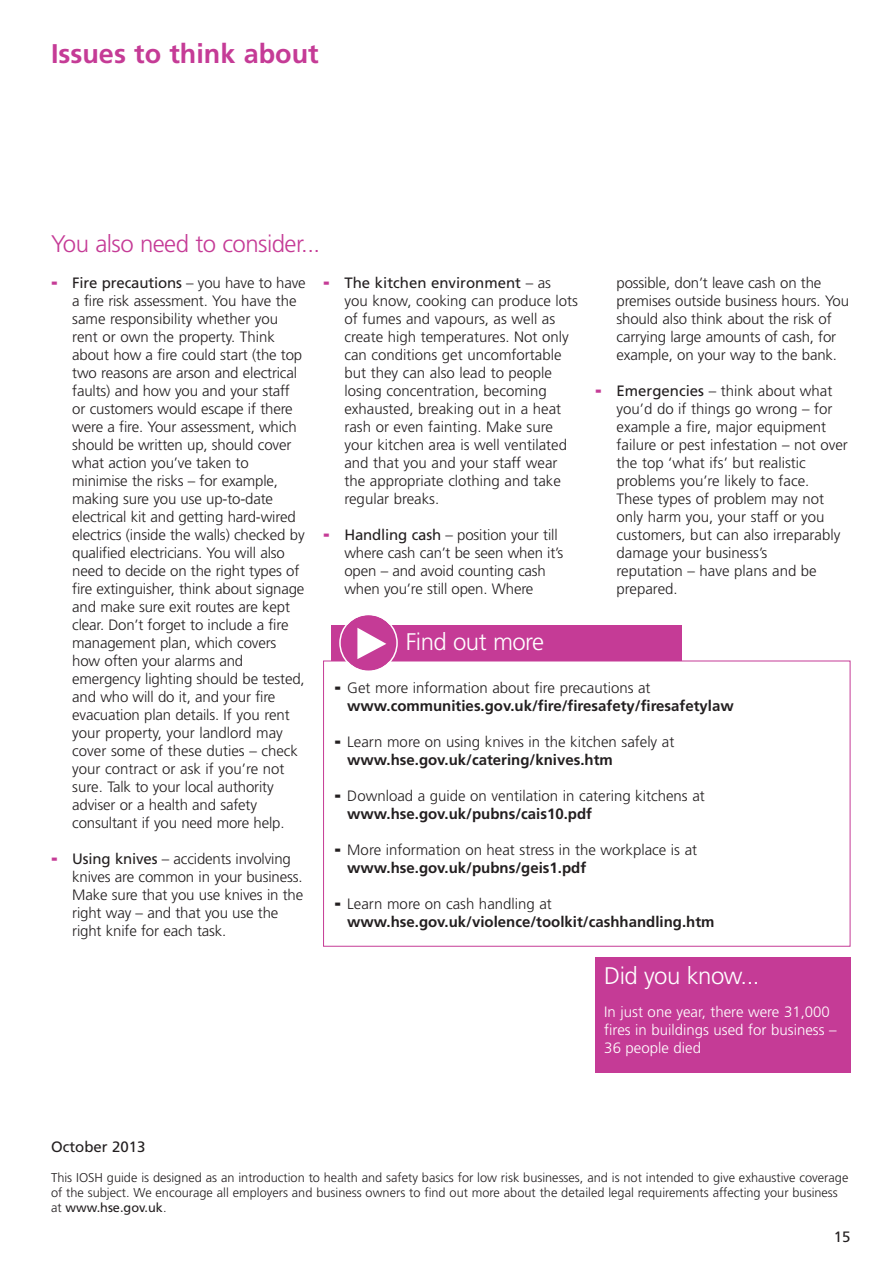
<style>
.page{position:relative;width:893px;height:1263px;background:#fff}
.page>*{position:absolute;margin:0;border:0;box-sizing:border-box;transform-origin:0 0}
.t1{font:700 27px "Frutiger";color:#c53b96}
.t2{font:300 24px "Frutiger";letter-spacing:-.02em;color:#c53b96}
.t3{font:300 24px "Frutiger";letter-spacing:-.02em;color:#fff}
.t4{font:300 15px/18px "Frutiger";letter-spacing:-.01em;color:#231f20}
.t5{font:700 15px/18px "Frutiger";color:#231f20}
.t6{font:300 15px/18px "Frutiger";color:#fff}
.t7{font:15px "Frutiger";color:#231f20}
.t8{font:300 12.75px/15px "Frutiger";color:#231f20}
.s1{font-weight:900;font-size:18px;color:#c53b96}
.s2{font-weight:400}
.s3{font-weight:900;font-size:18px}
.s4{font-weight:300}
.s5{font-weight:700}
</style>
<div class="page">
<div style="left:331px;top:626px;width:350px;height:63px;background:#c53b96"></div>
<div style="left:324px;top:661px;width:526px;height:285px;background:#fff"></div>
<div style="left:323px;top:661px;width:527px;height:286px;border:1px solid #c53b96"></div>
<svg style="left:339px;top:615px;width:59px;height:56px"></svg>
<div style="left:595px;top:957px;width:255px;height:116px;background:#c53b96"></div>
<h1 class="t1" style="left:51px;top:43px;width:269px">Issues to think about</h1>
<h2 class="t2" style="left:51px;top:234px;width:271px">You also need to consider...</h2>
<p class="t4" style="left:72px;top:275px;width:235px;text-indent:-21px"><span class="s1">-</span> <span class="s2">Fire precautions</span> – you have to have a fire risk assessment. You have the same responsibility whether you rent or own the property. Think about how a fire could start (the top two reasons are arson and electrical faults) and how you and your staff or customers would escape if there were a fire. Your assessment, which should be written up, should cover what action you’ve taken to minimise the risks – for example, making sure you use up-to-date electrical kit and getting hard-wired electrics (inside the walls) checked by qualified electricians. You will also need to decide on the right types of fire extinguisher, think about signage and make sure exit routes are kept clear. Don’t forget to include a fire management plan, which covers how often your alarms and emergency lighting should be tested, and who will do it, and your fire evacuation plan details. If you rent your property, your landlord may cover some of these duties – check your contract or ask if you’re not sure. Talk to your local authority adviser or a health and safety consultant if you need more help.</p>
<p class="t4" style="left:72px;top:851px;width:232px;text-indent:-21px"><span class="s1">-</span> <span class="s2">Using knives</span> – accidents involving knives are common in your business.<br>Make sure that you use knives in the right way – and that you use the right knife for each task.</p>
<p class="t4" style="left:344px;top:275px;width:235px;text-indent:-21px"><span class="s1">-</span> <span class="s2">The kitchen environment</span> – as you know, cooking can produce lots of fumes and vapours, as well as create high temperatures. Not only can conditions get uncomfortable but they can also lead to people losing concentration, becoming exhausted, breaking out in a heat rash or even fainting. Make sure your kitchen area is well ventilated and that you and your staff wear the appropriate clothing and take regular breaks.</p>
<p class="t4" style="left:344px;top:527px;width:220px;text-indent:-21px"><span class="s1">-</span> <span class="s2">Handling cash</span> – position your till where cash can’t be seen when it’s open – and avoid counting cash when you’re still open. Where</p>
<p class="t4" style="left:617px;top:275px;width:234px">possible, don’t leave cash on the premises outside business hours. You should also think about the risk of carrying large amounts of cash, for example, on your way to the bank.</p>
<p class="t4" style="left:617px;top:383px;width:233px;text-indent:-21px"><span class="s1">-</span> <span class="s2">Emergencies</span> – think about what you’d do if things go wrong – for example a fire, major equipment failure or pest infestation – not over the top ‘what ifs’ but realistic problems you’re likely to face.<br>These types of problem may not only harm you, your staff or you customers, but can also irreparably damage your business’s<br>reputation – have plans and be prepared.</p>
<h2 class="t3" style="left:406px;top:632px;width:140px">Find out more</h2>
<p class="t5" style="left:347px;top:680px;width:388px;text-indent:-13px"><span class="s3">-</span> <span class="s4">Get more information about fire precautions at </span>www.communities.gov.uk/fire/firesafety/firesafetylaw</p>
<p class="t4" style="left:347px;top:734px;width:329px;text-indent:-13px"><span class="s3">-</span> Learn more on using knives in the kitchen safely at <span class="s5">www.hse.gov.uk/catering/knives.htm</span></p>
<p class="t4" style="left:347px;top:788px;width:359px;text-indent:-13px"><span class="s3">-</span> Download a guide on ventilation in catering kitchens at <span class="s5">www.hse.gov.uk/pubns/cais10.pdf</span></p>
<p class="t4" style="left:347px;top:842px;width:351px;text-indent:-13px"><span class="s3">-</span> More information on heat stress in the workplace is at <span class="s5">www.hse.gov.uk/pubns/geis1.pdf</span></p>
<p class="t5" style="left:347px;top:896px;width:369px;text-indent:-13px"><span class="s3">-</span> <span class="s4">Learn more on cash handling at </span>www.hse.gov.uk/violence/toolkit/cashhandling.htm</p>
<h2 class="t3" style="left:604px;top:966px;width:157px">Did you know...</h2>
<p class="t6" style="left:604px;top:1004px;width:234px">In just one year, there were 31,000 fires in buildings used for business –<br>36 people died</p>
<p class="t7" style="left:51px;top:1141px;width:96px">October 2013</p>
<p class="t8" style="left:51px;top:1171px;width:799px">This IOSH guide is designed as an introduction to health and safety basics for low risk businesses, and is not intended to give exhaustive coverage of the subject. We encourage all employers and business owners to find out more about the detailed legal requirements affecting your business at <span class="s2">www.hse.gov.uk</span>.</p>
<p class="t7" style="left:834px;top:1231px;width:18px">15</p>
</div>
